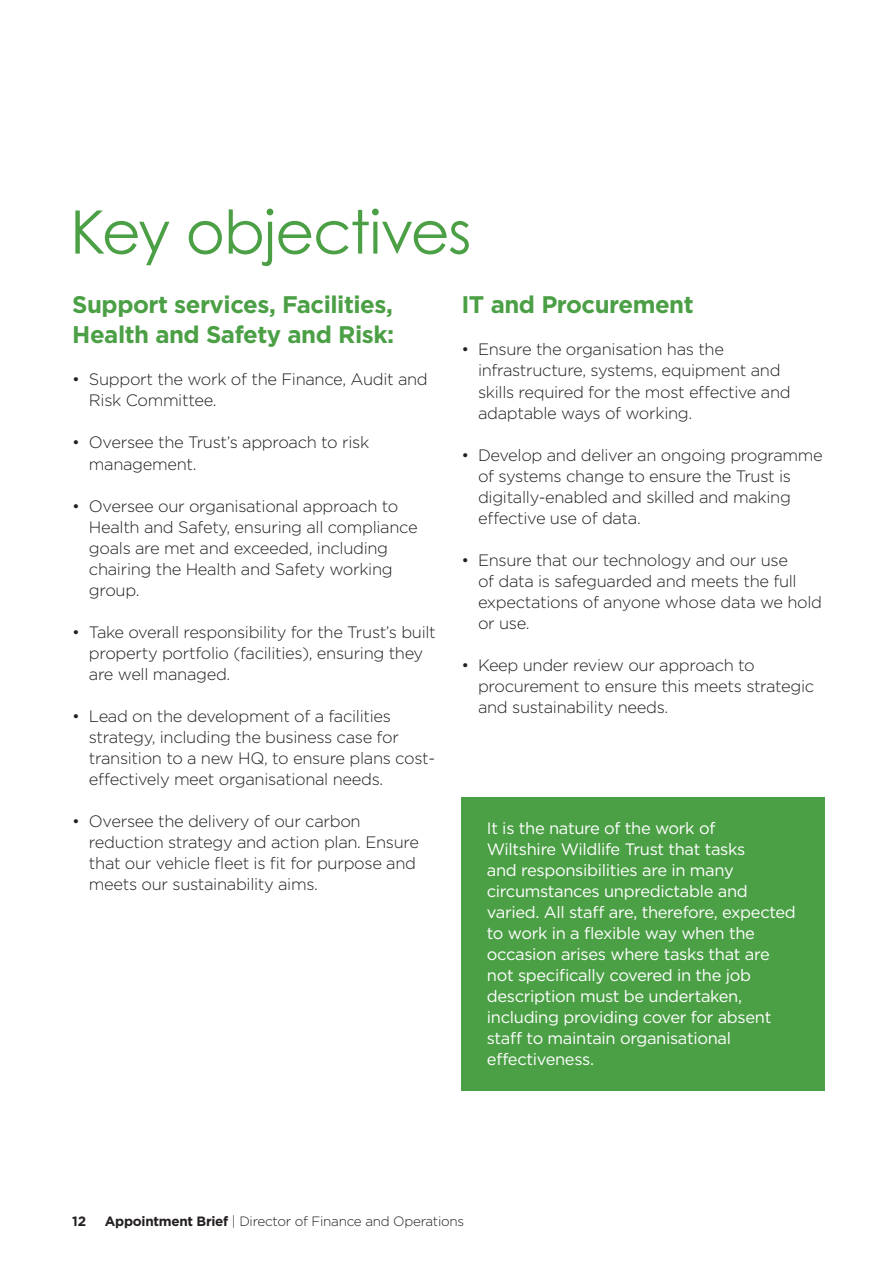
<style>
.page{position:relative;width:893px;height:1263px;background:#fff}
.page>*{position:absolute;margin:0;border:0;box-sizing:border-box;transform-origin:0 0}
.t1{font:60px "Century Gothic";letter-spacing:-.02em;color:#4b9f45}
.t2{font:700 24px/30px "Gotham";letter-spacing:-.02em;color:#4b9f45}
.t3{font:300 16.5px/21px "Gotham";letter-spacing:-.02em;color:#231f20}
.t4{font:16.5px/21px "Gotham";letter-spacing:-.02em;color:#fff}
.t5{font:300 13.5px "Gotham";letter-spacing:-.02em;color:#231f20}
.t6{font:700 13.5px "Gotham";color:#231f20}
.s1{font-weight:700}
</style>
<div class="page">
<div style="left:461px;top:797px;width:364px;height:294px;background:#4b9f45"></div>
<h1 class="t1" style="left:70px;top:195px;width:403px">Key objectives</h1>
<h2 class="t2" style="left:72px;top:290px;width:323px">Support services, Facilities,<br>Health and Safety and Risk:</h2>
<p class="t3" style="left:89px;top:369px;width:340px;text-indent:-17px">• Support the work of the Finance, Audit and<br>Risk Committee.</p>
<p class="t3" style="left:89px;top:432px;width:282px;text-indent:-17px">• Oversee the Trust’s approach to risk management.</p>
<p class="t3" style="left:89px;top:495px;width:330px;text-indent:-17px">• Oversee our organisational approach to Health and Safety, ensuring all compliance goals are met and exceeded, including chairing the Health and Safety working group.</p>
<p class="t3" style="left:89px;top:621px;width:348px;text-indent:-17px">• Take overall responsibility for the Trust’s built property portfolio (facilities), ensuring they are well managed.</p>
<p class="t3" style="left:89px;top:705px;width:348px;text-indent:-17px">• Lead on the development of a facilities strategy, including the business case for transition to a new HQ, to ensure plans cost&shy;effectively meet organisational needs.</p>
<p class="t3" style="left:89px;top:810px;width:332px;text-indent:-17px">• Oversee the delivery of our carbon reduction strategy and action plan. Ensure that our vehicle fleet is fit for purpose and meets our sustainability aims.</p>
<h2 class="t2" style="left:461px;top:290px;width:234px">IT and Procurement</h2>
<p class="t3" style="left:478px;top:339px;width:314px;text-indent:-17px">• Ensure the organisation has the infrastructure, systems, equipment and skills required for the most effective and adaptable ways of working.</p>
<p class="t3" style="left:478px;top:444px;width:346px;text-indent:-17px">• Develop and deliver an ongoing programme of systems change to ensure the Trust is digitally-enabled and skilled and making effective use of data.</p>
<p class="t3" style="left:478px;top:549px;width:346px;text-indent:-17px">• Ensure that our technology and our use<br>of data is safeguarded and meets the full expectations of anyone whose data we hold or use.</p>
<p class="t3" style="left:478px;top:654px;width:338px;text-indent:-17px">• Keep under review our approach to procurement to ensure this meets strategic and sustainability needs.</p>
<p class="t4" style="left:487px;top:818px;width:311px">It is the nature of the work of<br>Wiltshire Wildlife Trust that tasks<br>and responsibilities are in many circumstances unpredictable and varied. All staff are, therefore, expected to work in a flexible way when the occasion arises where tasks that are not specifically covered in the job description must be undertaken, including providing cover for absent staff to maintain organisational effectiveness.</p>
<p class="t6" style="left:72px;top:1212px;width:15px">12</p>
<p class="t5" style="left:105px;top:1212px;width:361px"><span class="s1">Appointment Brief</span> | Director of Finance and Operations</p>
</div>
